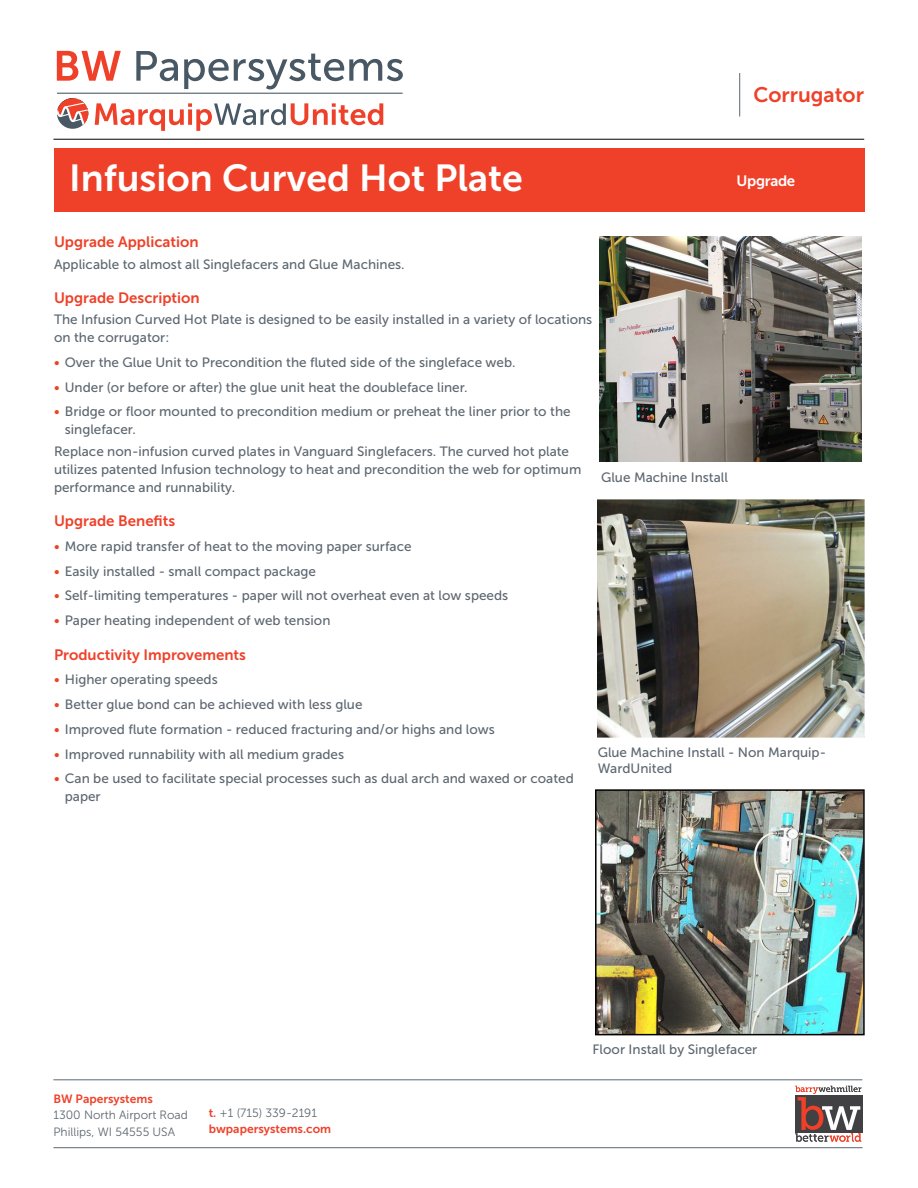
<style>
.page{position:relative;width:918px;height:1188px;background:#fff}
.page>*{position:absolute;margin:0;border:0;box-sizing:border-box;transform-origin:0 0}
.t1{font:37.5px "Museo Sans 700";color:#fff}
.t2{font:21px "Museo Sans 700";color:#ef4129}
.t3{font:15px "Museo Sans 700";color:#ef4129}
.t4{font:15px "Museo Sans 700";letter-spacing:-.02em;color:#fff}
.t5{font:13.5px/18px "Museo Sans 500";color:#5d6770}
.t6{font:12px/16.5px "Museo Sans 300";color:#5d6770}
.t7{font:12px "Museo Sans 700";color:#ef4129}
.s1{color:#ef4129}
.s2{font-family:"Museo Sans 700";color:#ef4129}
</style>
<div class="page">
<hr style="left:739px;top:73px;width:1px;height:44px;background:#5d6770">
<div style="left:54px;top:148px;width:811px;height:64px;background:#ef4129"></div>
<svg style="left:57px;top:51px;width:64px;height:30px"></svg>
<svg style="left:136px;top:51px;width:42px;height:30px"></svg>
<svg style="left:184px;top:54px;width:219px;height:35px"></svg>
<hr style="left:57px;top:93px;width:346px;height:1px;background:#485865">
<svg style="left:95px;top:103px;width:288px;height:28px"></svg>
<svg style="left:57px;top:98px;width:31px;height:31px"></svg>
<hr style="left:53px;top:1147px;width:810px;height:1px;background:#5d6770">
<hr style="left:53px;top:1080px;width:809px;height:1px;background:#5d6770">
<div style="left:795px;top:1095px;width:68px;height:37px;background:#414042"></div>
<svg style="left:795px;top:1086px;width:66px;height:56px"></svg>
<hr style="left:53px;top:139px;width:811px;height:1px;background:#000">
<img style="left:599px;top:236px;width:262px;height:226px">
<img style="left:598px;top:500px;width:267px;height:238px">
<img style="left:598px;top:792px;width:264px;height:240px">
<div style="left:595px;top:789px;width:270px;height:246px;border:2px solid #000"></div>
<h1 class="t1" style="left:69px;top:157px;width:455px">Infusion Curved Hot Plate</h1>
<h2 class="t2" style="left:753px;top:83px;width:112px">Corrugator</h2>
<p class="t4" style="left:737px;top:173px;width:60px">Upgrade</p>
<p class="t3" style="left:54px;top:234px;width:146px">Upgrade Application</p>
<p class="t5" style="left:54px;top:255px;width:352px">Applicable to almost all Singlefacers and Glue Machines.</p>
<p class="t3" style="left:54px;top:289px;width:147px">Upgrade Description</p>
<p class="t5" style="left:54px;top:311px;width:540px">The Infusion Curved Hot Plate is designed to be easily installed in a variety of locations on the corrugator:</p>
<p class="t5" style="left:54px;top:353px;width:463px"><span class="s1">•</span> Over the Glue Unit to Precondition the fluted side of the singleface web.</p>
<p class="t5" style="left:54px;top:378px;width:415px"><span class="s1">•</span> Under (or before or after) the glue unit heat the doubleface liner.</p>
<p class="t5" style="left:65px;top:403px;width:507px;text-indent:-11px"><span class="s1">•</span> Bridge or floor mounted to precondition medium or preheat the liner prior to the singlefacer.</p>
<p class="t5" style="left:54px;top:442px;width:529px">Replace non-infusion curved plates in Vanguard Singlefacers. The curved hot plate utilizes patented Infusion technology to heat and precondition the web for optimum performance and runnability.</p>
<p class="t3" style="left:54px;top:513px;width:123px">Upgrade Benefits</p>
<p class="t5" style="left:54px;top:537px;width:359px"><span class="s1">•</span> More rapid transfer of heat to the moving paper surface</p>
<p class="t5" style="left:54px;top:562px;width:264px"><span class="s1">•</span> Easily installed - small compact package</p>
<p class="t5" style="left:54px;top:587px;width:456px"><span class="s1">•</span> Self-limiting temperatures - paper will not overheat even at low speeds</p>
<p class="t5" style="left:54px;top:612px;width:278px"><span class="s1">•</span> Paper heating independent of web tension</p>
<p class="t3" style="left:54px;top:646px;width:194px">Productivity Improvements</p>
<p class="t5" style="left:54px;top:671px;width:165px"><span class="s1">•</span> Higher operating speeds</p>
<p class="t5" style="left:54px;top:696px;width:310px"><span class="s1">•</span> Better glue bond can be achieved with less glue</p>
<p class="t5" style="left:54px;top:720px;width:443px"><span class="s1">•</span> Improved flute formation - reduced fracturing and/or highs and lows</p>
<p class="t5" style="left:54px;top:745px;width:292px"><span class="s1">•</span> Improved runnability with all medium grades</p>
<p class="t5" style="left:65px;top:770px;width:510px;text-indent:-11px"><span class="s1">•</span> Can be used to facilitate special processes such as dual arch and waxed or coated paper</p>
<p class="t5" style="left:601px;top:468px;width:128px">Glue Machine Install</p>
<p class="t5" style="left:598px;top:744px;width:230px;line-height:16.2px">Glue Machine Install - Non Marquip-<br>WardUnited</p>
<p class="t7" style="left:53px;top:1092px;width:101px">BW Papersystems</p>
<p class="t6" style="left:53px;top:1107px;width:136px">1300 North Airport Road<br>Phillips, WI 54555 USA</p>
<p class="t6" style="left:209px;top:1104px;width:110px"><span class="s2">t.</span> +1 (715) 339-2191</p>
<p class="t7" style="left:209px;top:1122px;width:124px">bwpapersystems.com</p>
<p class="t5" style="left:593px;top:1040px;width:166px">Floor Install by Singlefacer</p>
</div>
